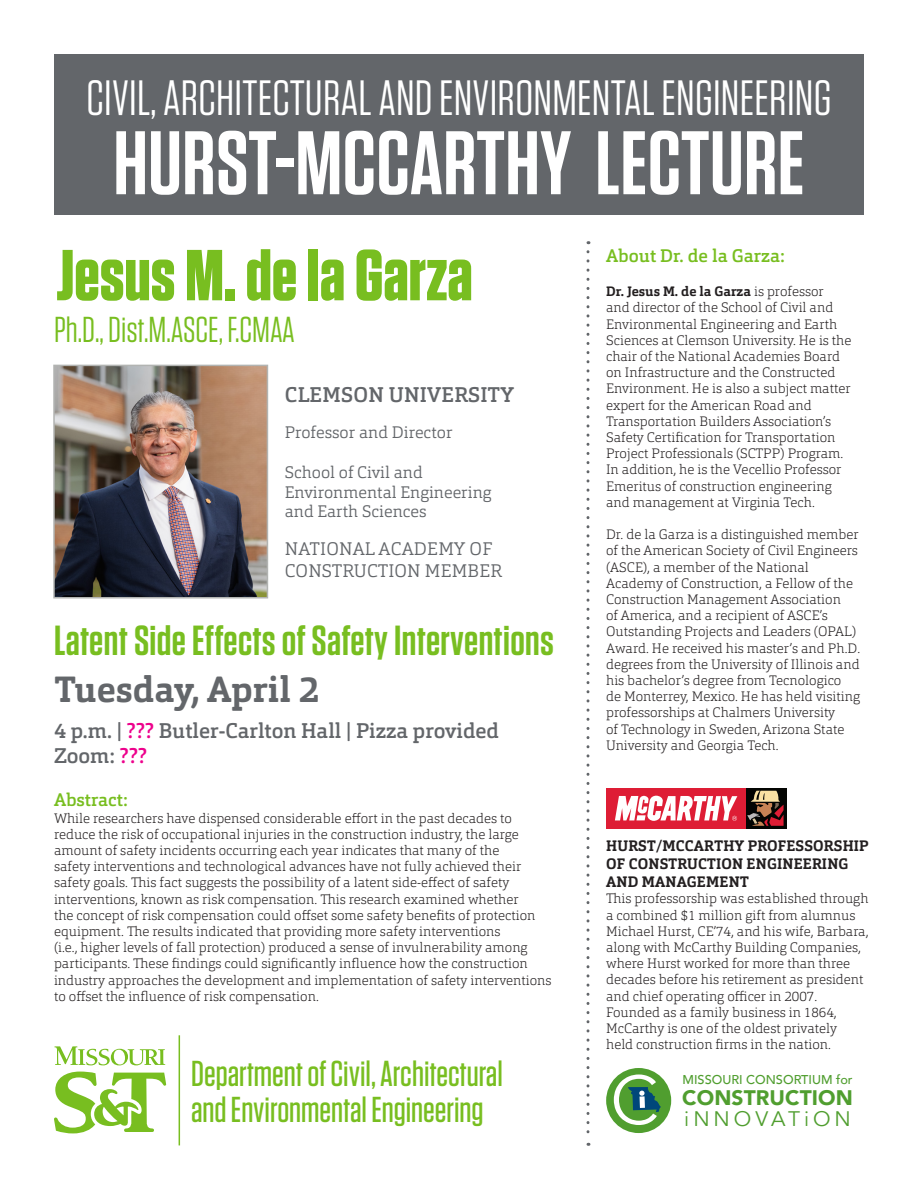
<style>
.page{position:relative;width:918px;height:1188px;background:#fff}
.page>*{position:absolute;margin:0;border:0;box-sizing:border-box;transform-origin:0 0}
.t1{font:600 90px "Tungsten";letter-spacing:.005em;color:#fff}
.Headline{font:700 72px "Tungsten";color:#78be20}
.t2{font:49.5px "Tungsten";letter-spacing:.005em;color:#fff}
.t3{font:600 42px "Tungsten";letter-spacing:.01em;color:#78be20}
.t4{font:500 36px/36px "Tungsten";color:#78be20}
.Headline-2{font:36px "Tungsten";color:#78be20}
.t5{font:700 36px "Orgon Slab";color:#63666a}
.Headline-3{font:500 21px/25.2px "Orgon Slab";color:#63666a}
.t6{font:900 21px "Avenir";letter-spacing:.005em;color:#509e2f}
.t7{font:21px "Avenir";letter-spacing:.19em;color:#509e2f}
.Headline-4{font:300 18px/21.6px "Orgon Slab";letter-spacing:.01em;color:#63666a}
.t8{font:500 18px "Orgon Slab";color:#78be20}
.Headline-5{font:300 16.5px/19.8px "Orgon Slab";color:#63666a}
.t9{font:700 15px/18px "Orgon Slab";letter-spacing:.01em;color:#231f20}
.t10{font:200 13.5px/16.2px "Orgon Slab";color:#231f20}
.t11{font:500 12.75px "Avenir";color:#509e2f}
.s1{color:#ed028c}
.s2{font-weight:700}
</style>
<div class="page">
<div style="left:54px;top:54px;width:810px;height:160px;background:#63666a"></div>
<svg style="left:55px;top:1046px;width:110px;height:19px"></svg>
<svg style="left:54px;top:1072px;width:112px;height:61px"></svg>
<hr style="left:179px;top:1035px;width:1px;height:110px;background:#78be20">
<svg style="left:586px;top:252px;width:4px;height:894px"></svg>
<div style="left:606px;top:788px;width:140px;height:40px;background:#de1d35"></div>
<svg style="left:615px;top:796px;width:122px;height:25px"></svg>
<div style="left:746px;top:788px;width:40px;height:40px;background:#040503"></div>
<svg style="left:747px;top:791px;width:37px;height:35px"></svg>
<img style="left:56px;top:368px;width:209px;height:227px">
<div style="left:53px;top:365px;width:215px;height:233px;border:2px solid #b2b4b2"></div>
<div style="left:606px;top:1068px;width:65px;height:65px;background:#509e2f;border-radius:50%"></div>
<svg style="left:614px;top:1074px;width:47px;height:51px"></svg>
<p class="t2" style="left:86px;top:72px;width:747px">CIVIL, ARCHITECTURAL AND ENVIRONMENTAL ENGINEERING</p>
<p class="t1" style="left:113px;top:116px;width:693px">HURST-MCCARTHY LECTURE</p>
<p class="Headline" style="left:56px;top:237px;width:418px">Jesus M. de la Garza</p>
<p class="Headline-2" style="left:54px;top:311px;width:242px">Ph.D., Dist.M.ASCE, F.CMAA</p>
<p class="Headline-3" style="left:285px;top:382px;width:231px">CLEMSON UNIVERSITY</p>
<p class="Headline-5" style="left:285px;top:422px;width:169px">Professor and Director</p>
<p class="Headline-5" style="left:285px;top:462px;width:208px">School of Civil and<br>Environmental Engineering and Earth Sciences</p>
<p class="Headline-4" style="left:285px;top:538px;width:219px">NATIONAL ACADEMY OF<br>CONSTRUCTION MEMBER</p>
<p class="t3" style="left:54px;top:618px;width:502px">Latent Side Effects of Safety Interventions</p>
<p class="t5" style="left:54px;top:666px;width:267px">Tuesday, April 2</p>
<p class="Headline-3" style="left:54px;top:718px;width:447px">4 p.m. | <span class="s1">???</span> Butler-Carlton Hall | Pizza provided<br>Zoom: <span class="s1">???</span></p>
<p class="t8" style="left:54px;top:789px;width:75px">Abstract:</p>
<p class="t10" style="left:54px;top:810px;width:499px">While researchers have dispensed considerable effort in the past decades to reduce the risk of occupational injuries in the construction industry, the large amount of safety incidents occurring each year indicates that many of the<br>safety interventions and technological advances have not fully achieved their safety goals. This fact suggests the possibility of a latent side-effect of safety interventions, known as risk compensation. This research examined whether<br>the concept of risk compensation could offset some safety benefits of protection equipment. The results indicated that providing more safety interventions<br>(i.e., higher levels of fall protection) produced a sense of invulnerability among participants. These findings could significantly influence how the construction industry approaches the development and implementation of safety interventions to offset the influence of risk compensation.</p>
<p class="t4" style="left:191px;top:1056px;width:313px">Department of Civil, Architectural and Environmental Engineering</p>
<p class="t8" style="left:606px;top:244px;width:180px">About Dr. de la Garza:</p>
<p class="t10" style="left:606px;top:283px;width:247px"><span class="s2">Dr. Jesus M. de la Garza</span> is professor<br>and director of the School of Civil and Environmental Engineering and Earth Sciences at Clemson University. He is the chair of the National Academies Board on Infrastructure and the Constructed Environment. He is also a subject matter expert for the American Road and Transportation Builders Association’s Safety Certification for Transportation Project Professionals (SCTPP) Program.<br>In addition, he is the Vecellio Professor Emeritus of construction engineering and management at Virginia Tech.</p>
<p class="t10" style="left:606px;top:526px;width:256px">Dr. de la Garza is a distinguished member of the American Society of Civil Engineers (ASCE), a member of the National Academy of Construction, a Fellow of the Construction Management Association<br>of America, and a recipient of ASCE’s Outstanding Projects and Leaders (OPAL)<br>Award. He received his master’s and Ph.D. degrees from the University of Illinois and his bachelor’s degree from Tecnologico<br>de Monterrey, Mexico. He has held visiting professorships at Chalmers University<br>of Technology in Sweden, Arizona State University and Georgia Tech.</p>
<p class="t9" style="left:606px;top:837px;width:264px">HURST/MCCARTHY PROFESSORSHIP<br>OF CONSTRUCTION ENGINEERING<br>AND MANAGEMENT</p>
<p class="t10" style="left:606px;top:891px;width:264px">This professorship was established through a combined $1 million gift from alumnus Michael Hurst, CE’74, and his wife, Barbara, along with McCarthy Building Companies, where Hurst worked for more than three decades before his retirement as president and chief operating officer in 2007.<br>Founded as a family business in 1864, McCarthy is one of the oldest privately<br>held construction firms in the nation.</p>
<p class="t11" style="left:683px;top:1068px;width:172px">MISSOURI CONSORTIUM for</p>
<p class="t6" style="left:682px;top:1079px;width:172px">CONSTRUCTION</p>
<p class="t7" style="left:684px;top:1106px;width:168px">iNNOVATiON</p>
</div>
